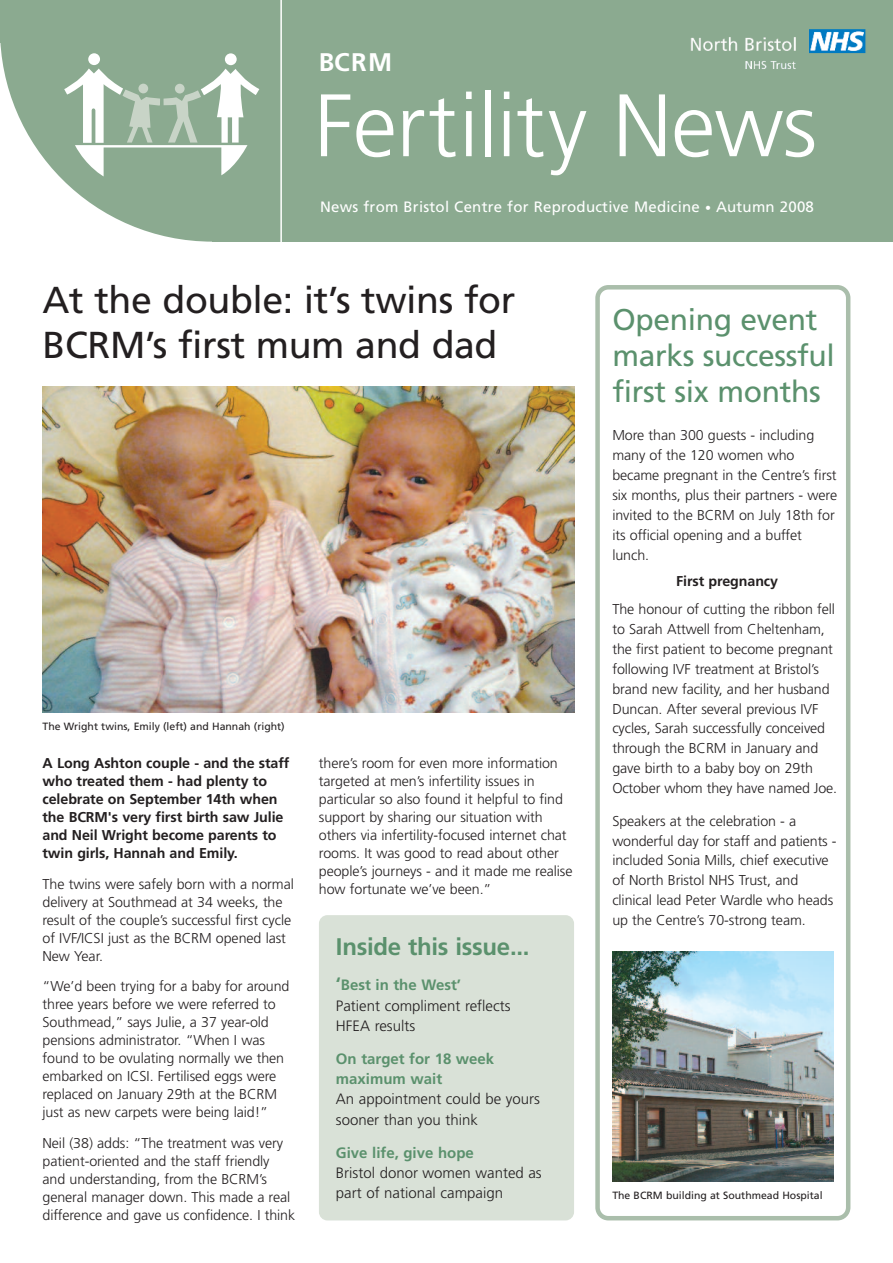
<style>
.page{position:relative;width:893px;height:1263px;background:#fff}
.page>*{position:absolute;margin:0;border:0;box-sizing:border-box;transform-origin:0 0}
.t1{font:300 88.5px "Frutiger";letter-spacing:-.01em;color:#fff}
.t2{font:37.5px/45px "Frutiger";letter-spacing:-.01em;color:#231f20}
.t3{font:30px/36px "Frutiger";letter-spacing:-.01em;color:#5b916d}
.t4{font:700 25.5px "Frutiger";color:#fff}
.t5{font:700 24px "Frutiger";letter-spacing:-.01em;color:#5b916d}
.t6{font:300 15px/20.2px "Frutiger";color:#231f20}
.t7{font:15px "Frutiger";letter-spacing:.015em;color:#fff}
.t8{font:700 15px/20.2px "Frutiger";color:#5b916d}
.t9{font:300 14.25px/18px "Frutiger";letter-spacing:-.005em;color:#231f20}
.t10{font:700 14.25px/18px "Frutiger";letter-spacing:-.005em;color:#231f20}
.t11{font:10.5px "Frutiger";color:#231f20}
.s1{font-size:12px}
.s2{font-weight:700;font-size:18px;color:#5b916d}
.s3{font-weight:700;color:#5b916d}
</style>
<div class="page">
<div style="left:319px;top:915px;width:255px;height:305px;background:#d9e1d7;border-radius:9px"></div>
<svg style="left:595px;top:285px;width:255px;height:935px"></svg>
<img style="left:43px;top:387px;width:531px;height:326px">
<div style="left:213px;top:0;width:680px;height:242px;background:#8baa90"></div>
<svg style="left:0;top:0;width:260px;height:242px;fill:#8baa90"></svg>
<div style="left:88px;top:53px;width:12px;height:12px;background:#fff;border-radius:50%"></div>
<svg style="left:64px;top:69px;width:195px;height:107px"></svg>
<div style="left:225px;top:53px;width:12px;height:12px;background:#fff;border-radius:50%"></div>
<img style="left:690px;top:29px;width:176px;height:40px">
<div style="left:0;top:0;width:43px;height:43px;background:#8baa90"></div>
<hr style="left:280px;top:0;width:2px;height:245px;background:#fff">
<img style="left:612px;top:952px;width:221px;height:229px">
<h3 class="t4" style="left:319px;top:52px;width:75px">BCRM</h3>
<h1 class="t1" style="left:314px;top:90px;width:504px">Fertility News</h1>
<p class="t7" style="left:320px;top:201px;width:495px">News from Bristol Centre for Reproductive Medicine <span class="s1">•</span> Autumn 2008</p>
<h2 class="t2" style="left:43px;top:281px;width:474px">At the double: it’s twins for<br>BCRM’s first mum and dad</h2>
<p class="t11" style="left:43px;top:722px;width:244px">The Wright twins, Emily (left) and Hannah (right)</p>
<p class="t10" style="left:43px;top:755px;width:248px">A Long Ashton couple - and the staff who treated them - had plenty to celebrate on September 14th when the BCRM's very first birth saw Julie and Neil Wright become parents to twin girls, Hannah and Emily.</p>
<p class="t9" style="left:43px;top:876px;width:253px">The twins were safely born with a normal delivery at Southmead at 34 weeks, the result of the couple’s successful first cycle of IVF/ICSI just as the BCRM opened last New Year.</p>
<p class="t9" style="left:43px;top:978px;width:249px">“We’d been trying for a baby for around three years before we were referred to Southmead,” says Julie, a 37 year-old pensions administrator. “When I was found to be ovulating normally we then embarked on ICSI. Fertilised eggs were replaced on January 29th at the BCRM just as new carpets were being laid!”</p>
<p class="t9" style="left:43px;top:1135px;width:254px">Neil (38) adds: “The treatment was very patient-oriented and the staff friendly and understanding, from the BCRM’s general manager down. This made a real difference and gave us confidence. I think</p>
<p class="t9" style="left:319px;top:755px;width:255px">there’s room for even more information targeted at men’s infertility issues in particular so also found it helpful to find support by sharing our situation with others via infertility-focused internet chat rooms. It was good to read about other people’s journeys - and it made me realise how fortunate we’ve been.”</p>
<h3 class="t5" style="left:336px;top:936px;width:195px">Inside this issue...</h3>
<p class="t6" style="left:336px;top:976px;width:176px"><span class="s2">‘</span><span class="s3">Best in the West’<br></span>Patient compliment reflects<br>HFEA results</p>
<p class="t8" style="left:336px;top:1050px;width:160px">On target for 18 week maximum wait</p>
<p class="t6" style="left:336px;top:1090px;width:206px">An appointment could be yours sooner than you think</p>
<p class="t8" style="left:336px;top:1143px;width:139px">Give life, give hope</p>
<p class="t6" style="left:336px;top:1164px;width:207px">Bristol donor women wanted as part of national campaign</p>
<h3 class="t3" style="left:612px;top:304px;width:224px">Opening event marks successful first six months</h3>
<p class="t9" style="left:612px;top:426px;width:226px;line-height:20px">More than 300 guests - including many of the 120 women who became pregnant in the Centre’s first six months, plus their partners - were invited to the BCRM on July 18th for its official opening and a buffet lunch.</p>
<p class="t10" style="left:676px;top:573px;width:103px">First pregnancy</p>
<p class="t9" style="left:612px;top:600px;width:226px;line-height:20px">The honour of cutting the ribbon fell to Sarah Attwell from Cheltenham, the first patient to become pregnant following IVF treatment at Bristol’s brand new facility, and her husband Duncan. After several previous IVF cycles, Sarah successfully conceived through the BCRM in January and gave birth to a baby boy on 29th October whom they have named Joe.</p>
<p class="t9" style="left:612px;top:812px;width:226px;line-height:20px">Speakers at the celebration - a wonderful day for staff and patients - included Sonia Mills, chief executive of North Bristol NHS Trust, and clinical lead Peter Wardle who heads up the Centre’s 70-strong team.</p>
<p class="t11" style="left:612px;top:1191px;width:212px">The BCRM building at Southmead Hospital</p>
</div>
